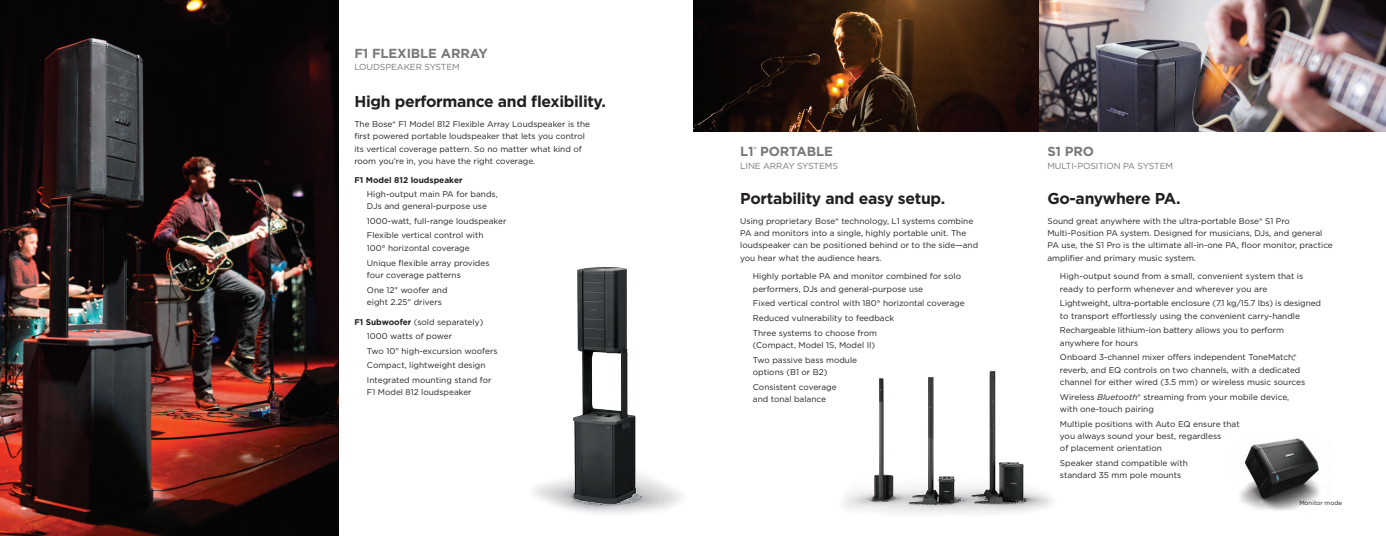
<style>
.page{position:relative;width:1386px;height:536px;background:#fff}
.page>*{position:absolute;margin:0;border:0;box-sizing:border-box;transform-origin:0 0}
.header_sub{font:700 15.75px "Gotham";letter-spacing:-.02em;color:#231f20}
.t1{font:700 13.12px "Gotham";letter-spacing:-.01em;color:#76787b}
.t2{font:8.75px "Gotham";letter-spacing:-.01em;color:#76787b}
.body_copy{font:8.31px/12.2px "Gotham";color:#231f20}
.bullet_copy{font:8.31px/12.2px "Gotham";color:#231f20}
.bullet_header{font:8.31px "Gotham";color:#231f20}
.t3{font:700 8.31px "Gotham";color:#231f20}
.product_caption{font:6.12px "Gotham";color:#231f20}
.s1{font-weight:700}
.s2{font-style:italic}
</style>
<div class="page">
<img style="left:1240px;top:438px;width:79px;height:73px">
<img style="left:0;top:0;width:339px;height:536px">
<img style="left:693px;top:0;width:693px;height:131px">
<img style="left:843px;top:371px;width:209px;height:143px">
<img style="left:534px;top:267px;width:141px;height:247px">
<p class="t1" style="left:354px;top:45px;width:135px">F1 FLEXIBLE ARRAY</p>
<p class="t2" style="left:354px;top:61px;width:107px">LOUDSPEAKER SYSTEM</p>
<p class="header_sub" style="left:354px;top:91px;width:253px">High performance and flexibility.</p>
<p class="body_copy" style="left:354px;top:118px;width:237px">The Bose® F1 Model 812 Flexible Array Loudspeaker is the first powered portable loudspeaker that lets you control its vertical coverage pattern. So no matter what kind of room you’re in, you have the right coverage.</p>
<p class="t3" style="left:354px;top:174px;width:110px">F1 Model 812 loudspeaker</p>
<p class="bullet_copy" style="left:367px;top:187px;width:132px">High-output main PA for bands,<br>DJs and general-purpose use</p>
<p class="bullet_copy" style="left:367px;top:214px;width:141px">1000-watt, full-range loudspeaker</p>
<p class="bullet_copy" style="left:367px;top:229px;width:118px">Flexible vertical control with<br>100° horizontal coverage</p>
<p class="bullet_copy" style="left:367px;top:256px;width:124px">Unique flexible array provides four coverage patterns</p>
<p class="bullet_copy" style="left:367px;top:283px;width:82px">One 12" woofer and eight 2.25" drivers</p>
<p class="bullet_header" style="left:354px;top:316px;width:130px"><span class="s1">F1 Subwoofer</span> (sold separately)</p>
<p class="bullet_copy" style="left:367px;top:329px;width:87px">1000 watts of power</p>
<p class="bullet_copy" style="left:367px;top:344px;width:132px">Two 10" high-excursion woofers</p>
<p class="bullet_copy" style="left:367px;top:359px;width:120px">Compact, lightweight design</p>
<p class="bullet_copy" style="left:367px;top:374px;width:126px">Integrated mounting stand for<br>F1 Model 812 loudspeaker</p>
<p class="t1" style="left:740px;top:143px;width:94px">L1<sup>®</sup> PORTABLE</p>
<p class="t2" style="left:740px;top:160px;width:99px">LINE ARRAY SYSTEMS</p>
<p class="header_sub" style="left:740px;top:188px;width:206px">Portability and easy setup.</p>
<p class="body_copy" style="left:740px;top:214px;width:239px">Using proprietary Bose® technology, L1 systems combine PA and monitors into a single, highly portable unit. The loudspeaker can be positioned behind or to the side—and you hear what the audience hears.</p>
<p class="bullet_copy" style="left:753px;top:270px;width:210px">Highly portable PA and monitor combined for solo performers, DJs and general-purpose use</p>
<p class="bullet_copy" style="left:753px;top:297px;width:213px">Fixed vertical control with 180° horizontal coverage</p>
<p class="bullet_copy" style="left:753px;top:312px;width:143px">Reduced vulnerability to feedback</p>
<p class="bullet_copy" style="left:753px;top:326px;width:126px">Three systems to choose from (Compact, Model 1S, Model II)</p>
<p class="bullet_copy" style="left:753px;top:353px;width:106px">Two passive bass module options (B1 or B2)</p>
<p class="bullet_copy" style="left:753px;top:380px;width:85px">Consistent coverage and tonal balance</p>
<p class="t1" style="left:1047px;top:143px;width:48px">S1 PRO</p>
<p class="t2" style="left:1047px;top:160px;width:127px">MULTI-POSITION PA SYSTEM</p>
<p class="header_sub" style="left:1047px;top:188px;width:135px">Go-anywhere PA.</p>
<p class="body_copy" style="left:1047px;top:214px;width:287px">Sound great anywhere with the ultra-portable Bose® S1 Pro Multi-Position PA system. Designed for musicians, DJs, and general PA use, the S1 Pro is the ultimate all-in-one PA, floor monitor, practice amplifier and primary music system.</p>
<p class="bullet_copy" style="left:1060px;top:270px;width:245px">High-output sound from a small, convenient system that is ready to perform whenever and wherever you are</p>
<p class="body_copy" style="left:1060px;top:297px;width:263px">Lightweight, ultra-portable enclosure (7.1 kg/15.7 lbs) is designed to transport effortlessly using the convenient carry-handle</p>
<p class="body_copy" style="left:1060px;top:324px;width:226px">Rechargeable lithium-ion battery allows you to perform anywhere for hours</p>
<p class="body_copy" style="left:1060px;top:351px;width:247px">Onboard 3-channel mixer offers independent ToneMatch®, reverb, and EQ controls on two channels, with a dedicated channel for either wired (3.5 mm) or wireless music sources</p>
<p class="body_copy" style="left:1060px;top:390px;width:231px">Wireless <span class="s2">Bluetooth</span>® streaming from your mobile device, with one-touch pairing</p>
<p class="body_copy" style="left:1060px;top:417px;width:181px">Multiple positions with Auto EQ ensure that you always sound your best, regardless<br>of placement orientation</p>
<p class="body_copy" style="left:1060px;top:456px;width:129px">Speaker stand compatible with standard 35 mm pole mounts</p>
<p class="product_caption" style="left:1299px;top:499px;width:44px">Monitor mode</p>
</div>
